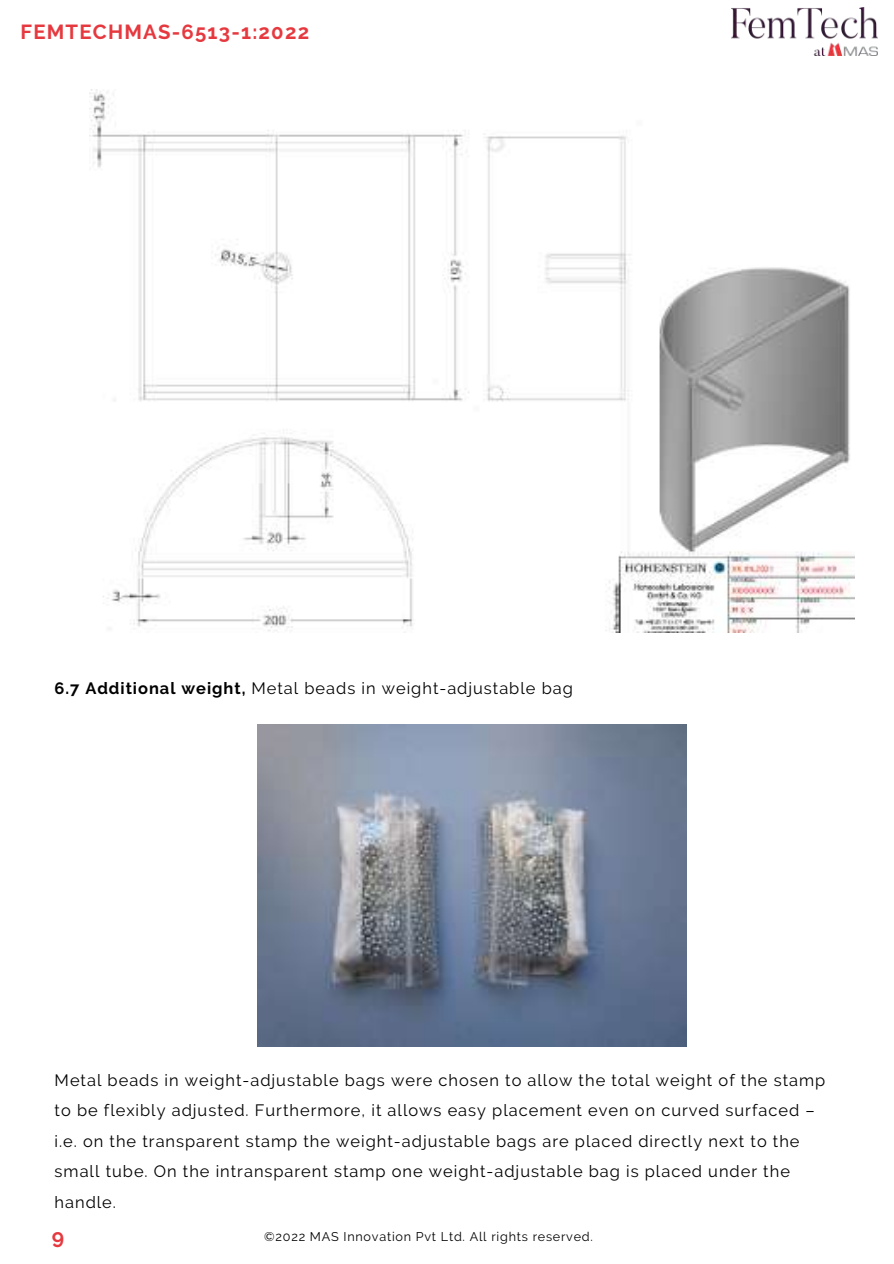
<style>
.page{position:relative;width:894px;height:1264px;background:#fff}
.page>*{position:absolute;margin:0;border:0;box-sizing:border-box;transform-origin:0 0}
.t1{font:700 21px "Raleway";color:#e6393f}
.t2{font:700 20.25px "Raleway";letter-spacing:.06em;color:#e6393f}
.t3{font:16.35px/30.5px "Raleway";letter-spacing:.06em;color:#000}
.t4{font:12.6px "Raleway";letter-spacing:.06em;color:#000}
.s1{font-weight:700}
</style>
<div class="page">
<img style="left:89px;top:89px;width:765px;height:543px">
<img style="left:257px;top:724px;width:429px;height:322px">
<img style="left:731px;top:7px;width:146px;height:49px">
<p class="t2" style="left:20px;top:20px;width:290px">FEMTECHMAS-6513-1:2022</p>
<p class="t3" style="left:55px;top:673px;width:519px"><span class="s1">6.7 Additional weight,</span> Metal beads in weight-adjustable bag</p>
<p class="t3" style="left:55px;top:1064px;width:772px">Metal beads in weight-adjustable bags were chosen to allow the total weight of the stamp to be flexibly adjusted. Furthermore, it allows easy placement even on curved surfaced – i.e. on the transparent stamp the weight-adjustable bags are placed directly next to the small tube. On the intransparent stamp one weight-adjustable bag is placed under the handle.</p>
<p class="t1" style="left:52px;top:1224px;width:14px">9</p>
<p class="t4" style="left:264px;top:1228px;width:330px">©2022 MAS Innovation Pvt Ltd. All rights reserved.</p>
</div>
